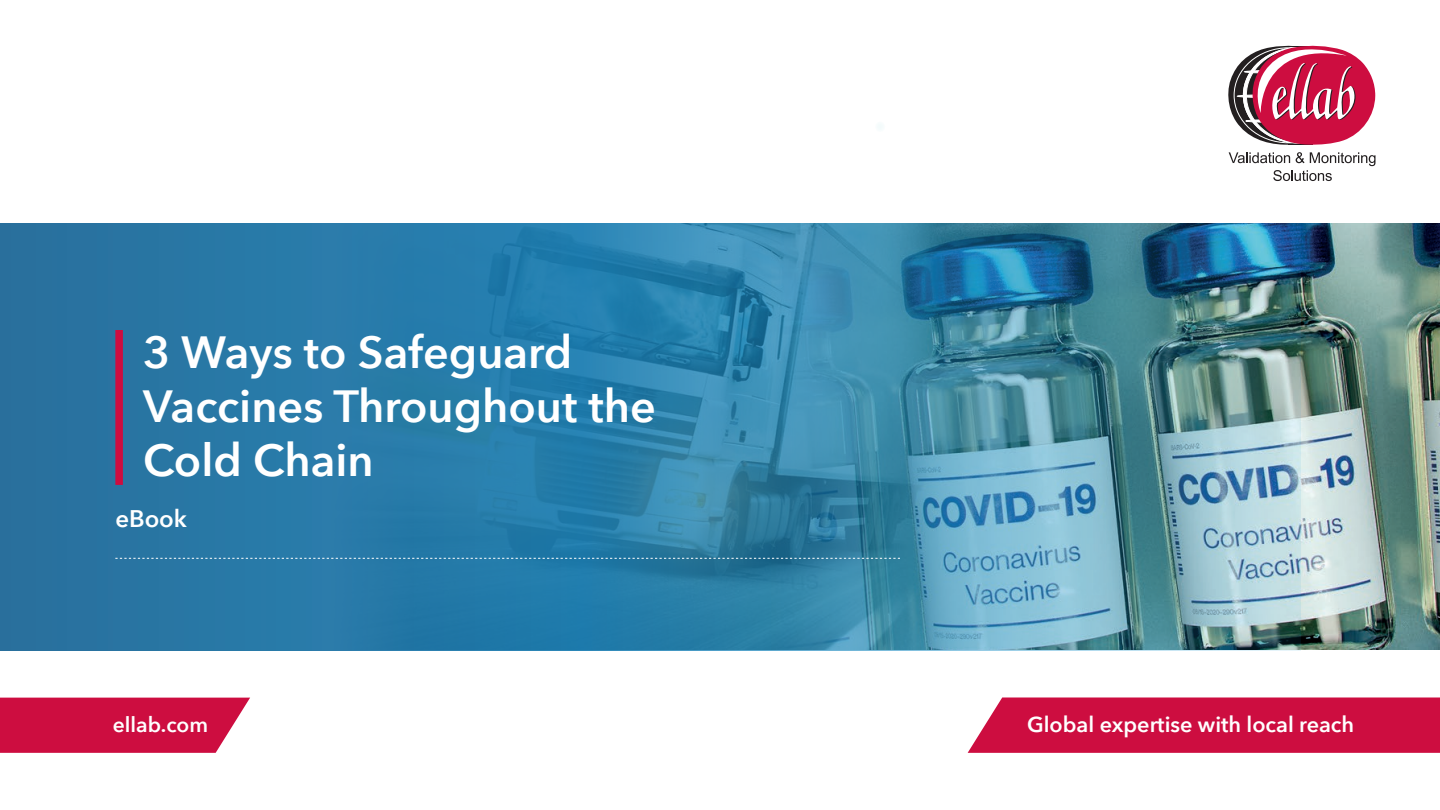
<style>
.page{position:relative;width:1440px;height:810px;background:#fff}
.page>*{position:absolute;margin:0;border:0;box-sizing:border-box;transform-origin:0 0}
.t1{font:600 45px/54px "Avenir Next";color:#fff}
.t2{font:600 24px "Avenir Next";color:#fff}
.t3{font:600 21.67px "Avenir Next";color:#fff}
.t4{font:600 21px "Avenir Next";color:#fff}
</style>
<div class="page">
<div style="left:875px;top:121px;width:10px;height:11px;background:#f7fcfc;border-radius:50%"></div>
<img style="left:1300px;top:224px;width:140px;height:426px">
<img style="left:0;top:224px;width:1300px;height:427px">
<div style="left:968px;top:698px;width:472px;height:55px;background:#cd0d40"></div>
<div style="left:115px;top:330px;width:8px;height:155px;background:#cd0d40"></div>
<svg style="left:115px;top:558px;width:785px;height:1px"></svg>
<svg style="left:0;top:698px;width:250px;height:55px;background:#d01e4d"></svg>
<svg style="left:1229px;top:152px;width:147px;height:29px"></svg>
<svg style="left:1228px;top:45px;width:147px;height:100px"></svg>
<p class="t1" style="left:143px;top:324px;width:514px">3 Ways to Safeguard<br>Vaccines Throughout the<br>Cold Chain</p>
<p class="t2" style="left:115px;top:499px;width:73px">eBook</p>
<p class="t4" style="left:113px;top:707px;width:97px">ellab.com</p>
<p class="t3" style="left:1027px;top:706px;width:329px">Global expertise with local reach</p>
</div>
